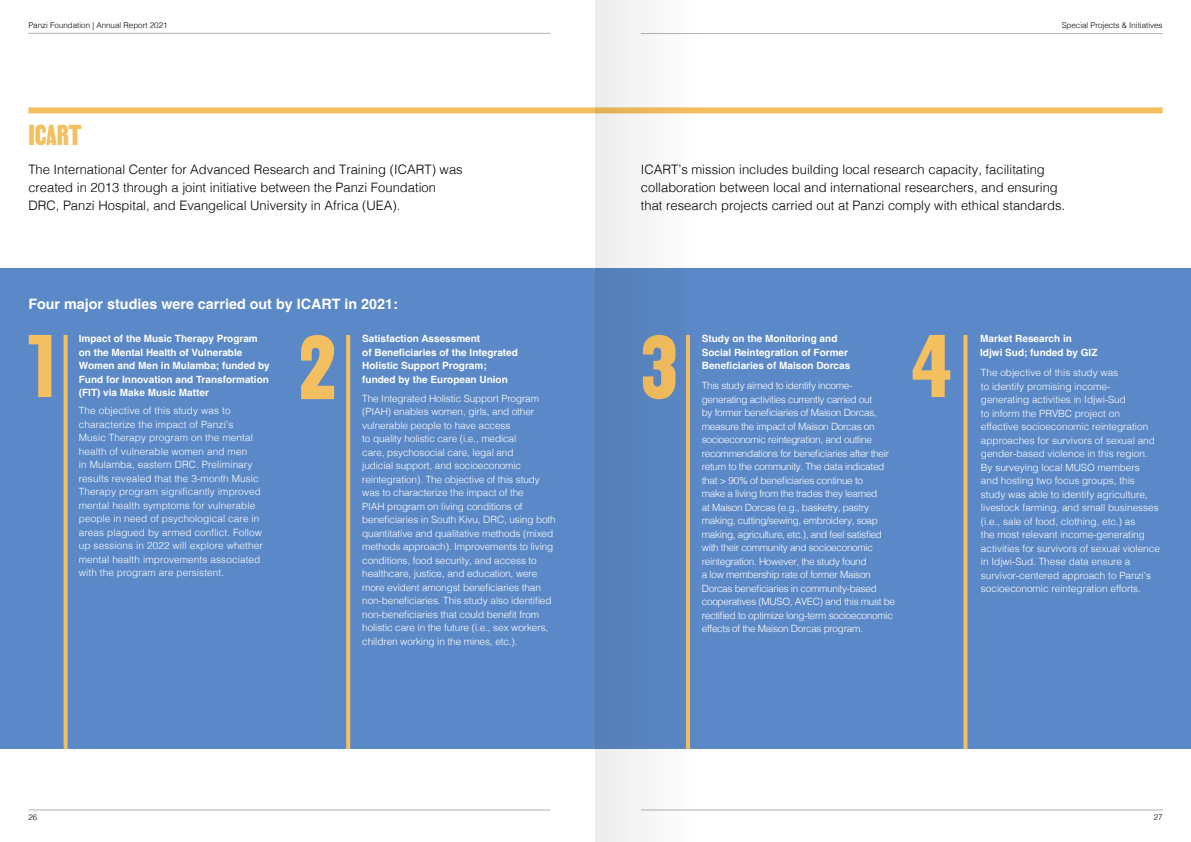
<style>
.page{position:relative;width:1191px;height:842px;background:#fff}
.page>*{position:absolute;margin:0;border:0;box-sizing:border-box;transform-origin:0 0}
.t1{font:34px "MARTIN";color:#f4bf5f}
.t2{font:700 14.3px "Helvetica";color:#fff}
.t3{font:300 13px/18px "Helvetica";color:#000}
.t4{font:300 10px/13.5px "Helvetica";letter-spacing:-.01em;color:#fff}
.t5{font:300 10px/13.5px "Helvetica";letter-spacing:-.03em;color:#fff}
.t6{font:300 10px/13.5px "Helvetica";letter-spacing:.01em;color:#fff}
.t7{font:700 10px/13.5px "Helvetica";color:#fff}
.t8{font:300 8px "Helvetica";color:#000}
</style>
<div class="page">
<div style="left:0;top:269px;width:1191px;height:480px;background:#5b89c7"></div>
<svg style="left:29px;top:335px;width:22px;height:62px"></svg>
<svg style="left:301px;top:335px;width:33px;height:64px"></svg>
<svg style="left:912px;top:335px;width:38px;height:62px"></svg>
<svg style="left:64px;top:335px;width:4px;height:414px;background:#e4b969"></svg>
<svg style="left:346px;top:335px;width:4px;height:414px;background:#ecbc63"></svg>
<svg style="left:963px;top:335px;width:4px;height:414px;background:#e2b86a"></svg>
<div style="left:28px;top:107px;width:1134px;height:6px;background:#f4bf5f"></div>
<hr style="left:28px;top:33px;width:522px;height:1px;background:#b3b2b2">
<hr style="left:641px;top:33px;width:521px;height:1px;background:#b3b2b2">
<hr style="left:28px;top:810px;width:522px;height:1px;background:#b3b2b2">
<hr style="left:641px;top:810px;width:521px;height:1px;background:#b3b2b2">
<svg style="left:595px;top:0;width:116px;height:842px"></svg>
<p class="t8" style="left:28px;top:19px;width:141px">Panzi Foundation | Annual Report 2021</p>
<h1 class="t1" style="left:28px;top:115px;width:54px">ICART</h1>
<h3 class="t3" style="left:28px;top:160px;width:436px">The International Center for Advanced Research and Training (ICART) was created in 2013 through a joint initiative between the Panzi Foundation<br>DRC, Panzi Hospital, and Evangelical University in Africa (UEA).</h3>
<p class="t8" style="left:1061px;top:19px;width:102px">Special Projects &amp; Initiatives</p>
<h3 class="t3" style="left:641px;top:159px;width:426px">ICART’s mission includes building local research capacity, facilitating collaboration between local and international researchers, and ensuring that research projects carried out at Panzi comply with ethical standards.</h3>
<h2 class="t2" style="left:28px;top:296px;width:371px">Four major studies were carried out by ICART in 2021:</h2>
<p class="t7" style="left:362px;top:333px;width:157px">Satisfaction Assessment<br>of Beneficiaries of the Integrated<br>Holistic Support Program; funded by the European Union</p>
<p class="t7" style="left:702px;top:333px;width:150px">Study on the Monitoring and<br>Social Reintegration of Former<br>Beneficiaries of Maison Dorcas</p>
<p class="t7" style="left:980px;top:333px;width:119px">Market Research in<br>Idjwi Sud; funded by GIZ</p>
<p class="t7" style="left:79px;top:333px;width:192px">Impact of the Music Therapy Program on the Mental Health of Vulnerable Women and Men in Mulamba; funded by Fund for Innovation and Transformation (FIT) via Make Music Matter</p>
<p class="t4" style="left:981px;top:365px;width:180px">The objective of this study was<br>to identify promising income&shy;generating activities in Idjwi-Sud<br>to inform the PRVBC project on effective socioeconomic reintegration approaches for survivors of sexual and gender-based violence in this region.<br>By surveying local MUSO members<br>and hosting two focus groups, this study was able to identify agriculture, livestock farming, and small businesses (i.e., sale of food, clothing, etc.) as<br>the most relevant income-generating activities for survivors of sexual violence in Idjwi-Sud. These data ensure a survivor-centered approach to Panzi’s socioeconomic reintegration efforts.</p>
<p class="t5" style="left:702px;top:378px;width:195px">This study aimed to identify income&shy;generating activities currently carried out<br>by former beneficiaries of Maison Dorcas, measure the impact of Maison Dorcas on socioeconomic reintegration, and outline recommendations for beneficiaries after their return to the community. The data indicated that &gt; 90% of beneficiaries continue to<br>make a living from the trades they learned<br>at Maison Dorcas (e.g., basketry, pastry making, cutting/sewing, embroidery, soap making, agriculture, etc.), and feel satisfied with their community and socioeconomic reintegration. However, the study found<br>a low membership rate of former Maison Dorcas beneficiaries in community-based cooperatives (MUSO, AVEC) and this must be rectified to optimize long-term socioeconomic effects of the Maison Dorcas program.</p>
<p class="t4" style="left:362px;top:391px;width:195px">The Integrated Holistic Support Program (PIAH) enables women, girls, and other vulnerable people to have access<br>to quality holistic care (i.e., medical<br>care, psychosocial care, legal and<br>judicial support, and socioeconomic reintegration). The objective of this study was to characterize the impact of the<br>PIAH program on living conditions of beneficiaries in South Kivu, DRC, using both quantitative and qualitative methods (mixed methods approach). Improvements to living conditions, food security, and access to healthcare, justice, and education, were more evident amongst beneficiaries than non-beneficiaries. This study also identified non-beneficiaries that could benefit from holistic care in the future (i.e., sex workers, children working in the mines, etc.).</p>
<p class="t6" style="left:79px;top:403px;width:185px">The objective of this study was to characterize the impact of Panzi’s Music Therapy program on the mental health of vulnerable women and men<br>in Mulamba, eastern DRC. Preliminary results revealed that the 3-month Music Therapy program significantly improved mental health symptoms for vulnerable people in need of psychological care in areas plagued by armed conflict. Follow up sessions in 2022 will explore whether mental health improvements associated with the program are persistent.</p>
<p class="t8" style="left:28px;top:810px;width:10px">26</p>
<p class="t8" style="left:1153px;top:810px;width:10px">27</p>
</div>
